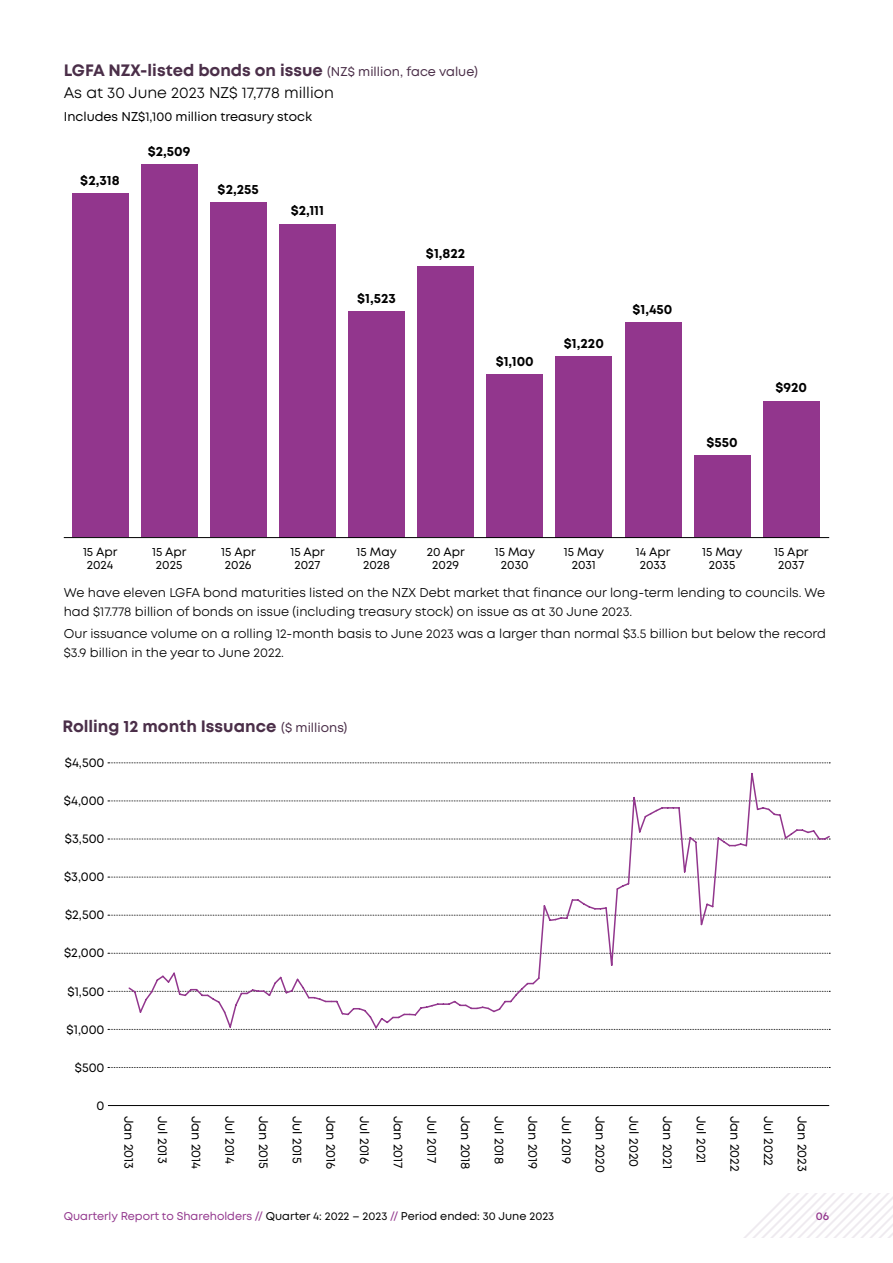
<style>
.page{position:relative;width:893px;height:1263px;background:#fff}
.page>*{position:absolute;margin:0;border:0;box-sizing:border-box;transform-origin:0 0}
.Sub-head_smaller_date{font:700 16.5px "Mont";color:#4b2f49}
.Sub-head_smaller_date-2{font:15.45px "Mont";color:#000}
.Body{font:700 13.5px "Mont";color:#000}
.Body_Mont{font:12.75px/18.3px "Mont";color:#000}
.Body-2{font:12.75px "Mont";color:#000}
.Body-3{font:12px/13.5px "Mont";color:#000;text-align:center}
.t1{font:11.25px "Mont";color:#000}
.t2{font:600 11.25px "Mont";color:#92368d}
.s1{font-weight:400;font-size:12.75px}
.s2{color:#92368d}
</style>
<div class="page">
<svg style="left:745px;top:1193px;width:148px;height:44px"></svg>
<svg style="left:108px;top:762px;width:722px;height:1px"></svg>
<svg style="left:108px;top:800px;width:19px;height:1px"></svg>
<svg style="left:108px;top:839px;width:19px;height:1px"></svg>
<svg style="left:108px;top:877px;width:19px;height:1px"></svg>
<svg style="left:108px;top:915px;width:19px;height:1px"></svg>
<svg style="left:108px;top:953px;width:19px;height:1px"></svg>
<svg style="left:108px;top:991px;width:19px;height:1px"></svg>
<svg style="left:108px;top:1029px;width:19px;height:1px"></svg>
<svg style="left:108px;top:1067px;width:722px;height:1px"></svg>
<hr style="left:108px;top:1105px;width:721px;height:1px;background:#000">
<div style="left:763px;top:401px;width:56px;height:136px;background:#92368d"></div>
<div style="left:694px;top:455px;width:56px;height:82px;background:#92368d"></div>
<div style="left:625px;top:322px;width:56px;height:215px;background:#92368d"></div>
<div style="left:556px;top:356px;width:56px;height:181px;background:#92368d"></div>
<div style="left:487px;top:374px;width:56px;height:163px;background:#92368d"></div>
<div style="left:417px;top:267px;width:57px;height:270px;background:#92368d"></div>
<div style="left:348px;top:311px;width:57px;height:226px;background:#92368d"></div>
<div style="left:141px;top:165px;width:56px;height:372px;background:#92368d"></div>
<div style="left:210px;top:202px;width:56px;height:335px;background:#92368d"></div>
<div style="left:279px;top:224px;width:57px;height:313px;background:#92368d"></div>
<div style="left:72px;top:193px;width:56px;height:344px;background:#92368d"></div>
<hr style="left:64px;top:537px;width:765px;height:1px;background:#000">
<svg style="left:127px;top:773px;width:704px;height:257px"></svg>
<p class="Sub-head_smaller_date" style="left:64px;top:59px;width:416px">LGFA NZX-listed bonds on issue <span class="s1">(NZ$ million, face value)</span></p>
<p class="Sub-head_smaller_date-2" style="left:64px;top:83px;width:272px">As at 30 June 2023 NZ$ 17,778 million</p>
<p class="Body-2" style="left:64px;top:108px;width:250px">Includes NZ$1,100 million treasury stock</p>
<p class="Body" style="left:80px;top:171px;width:41px">$2,318</p>
<p class="Body" style="left:148px;top:143px;width:44px">$2,509</p>
<p class="Body" style="left:218px;top:181px;width:43px">$2,255</p>
<p class="Body" style="left:291px;top:202px;width:35px">$2,111</p>
<p class="Body" style="left:357px;top:289px;width:40px">$1,523</p>
<p class="Body" style="left:426px;top:245px;width:41px">$1,822</p>
<p class="Body" style="left:496px;top:352px;width:40px">$1,100</p>
<p class="Body" style="left:564px;top:334px;width:42px">$1,220</p>
<p class="Body" style="left:632px;top:300px;width:42px">$1,450</p>
<p class="Body" style="left:706px;top:433px;width:33px">$550</p>
<p class="Body" style="left:775px;top:379px;width:33px">$920</p>
<p class="Body-3" style="left:774px;top:545px;width:36px">15 Apr<br>2037</p>
<p class="Body_Mont" style="left:64px;top:584px;width:763px">We have eleven LGFA bond maturities listed on the NZX Debt market that finance our long-term lending to councils. We had $17.778 billion of bonds on issue (including treasury stock) on issue as at 30 June 2023.</p>
<p class="Body_Mont" style="left:64px;top:625px;width:764px">Our issuance volume on a rolling 12-month basis to June 2023 was a larger than normal $3.5 billion but below the record $3.9 billion in the year to June 2022.</p>
<p class="Body-3" style="left:83px;top:545px;width:36px">15 Apr<br>2024</p>
<p class="Body-3" style="left:152px;top:545px;width:36px">15 Apr<br>2025</p>
<p class="Body-3" style="left:221px;top:545px;width:36px">15 Apr<br>2026</p>
<p class="Body-3" style="left:290px;top:545px;width:36px">15 Apr<br>2027</p>
<p class="Body-3" style="left:427px;top:545px;width:39px">20 Apr<br>2029</p>
<p class="Body-3" style="left:357px;top:545px;width:42px">15 May<br>2028</p>
<p class="Body-3" style="left:564px;top:545px;width:42px">15 May<br>2031</p>
<p class="Body-3" style="left:495px;top:545px;width:42px">15 May<br>2030</p>
<p class="Body-3" style="left:636px;top:545px;width:36px">14 Apr<br>2033</p>
<p class="Body-3" style="left:702px;top:545px;width:42px">15 May<br>2035</p>
<p class="Sub-head_smaller_date" style="left:62px;top:716px;width:287px">Rolling 12 month Issuance <span class="s1">($ millions)</span></p>
<p class="Body-2" style="left:65px;top:754px;width:41px">$4,500</p>
<p class="Body-2" style="left:64px;top:792px;width:42px">$4,000</p>
<p class="Body-2" style="left:65px;top:830px;width:41px">$3,500</p>
<p class="Body-2" style="left:64px;top:869px;width:42px">$3,000</p>
<p class="Body-2" style="left:65px;top:907px;width:41px">$2,500</p>
<p class="Body-2" style="left:64px;top:945px;width:42px">$2,000</p>
<p class="Body-2" style="left:68px;top:983px;width:39px">$1,500</p>
<p class="Body-2" style="left:67px;top:1021px;width:39px">$1,000</p>
<p class="Body-2" style="left:75px;top:1059px;width:31px">$500</p>
<p class="Body-2" style="left:97px;top:1097px;width:9px">0</p>
<p class="Body-2" style="left:137px;top:1116px;width:55px;rotate:90deg">Jan 2013</p>
<p class="Body-2" style="left:171px;top:1116px;width:49px;rotate:90deg">Jul 2013</p>
<p class="Body-2" style="left:205px;top:1116px;width:55px;rotate:90deg">Jan 2014</p>
<p class="Body-2" style="left:238px;top:1116px;width:49px;rotate:90deg">Jul 2014</p>
<p class="Body-2" style="left:272px;top:1116px;width:55px;rotate:90deg">Jan 2015</p>
<p class="Body-2" style="left:306px;top:1116px;width:49px;rotate:90deg">Jul 2015</p>
<p class="Body-2" style="left:339px;top:1116px;width:55px;rotate:90deg">Jan 2016</p>
<p class="Body-2" style="left:373px;top:1116px;width:49px;rotate:90deg">Jul 2016</p>
<p class="Body-2" style="left:406px;top:1116px;width:54px;rotate:90deg">Jan 2017</p>
<p class="Body-2" style="left:440px;top:1116px;width:49px;rotate:90deg">Jul 2017</p>
<p class="Body-2" style="left:474px;top:1116px;width:55px;rotate:90deg">Jan 2018</p>
<p class="Body-2" style="left:507px;top:1116px;width:50px;rotate:90deg">Jul 2018</p>
<p class="Body-2" style="left:541px;top:1116px;width:55px;rotate:90deg">Jan 2019</p>
<p class="Body-2" style="left:575px;top:1116px;width:49px;rotate:90deg">Jul 2019</p>
<p class="Body-2" style="left:608px;top:1116px;width:59px;rotate:90deg">Jan 2020</p>
<p class="Body-2" style="left:642px;top:1116px;width:53px;rotate:90deg">Jul 2020</p>
<p class="Body-2" style="left:676px;top:1116px;width:55px;rotate:90deg">Jan 2021</p>
<p class="Body-2" style="left:709px;top:1116px;width:49px;rotate:90deg">Jul 2021</p>
<p class="Body-2" style="left:743px;top:1116px;width:57px;rotate:90deg">Jan 2022</p>
<p class="Body-2" style="left:777px;top:1116px;width:52px;rotate:90deg">Jul 2022</p>
<p class="Body-2" style="left:810px;top:1116px;width:58px;rotate:90deg">Jan 2023</p>
<p class="t1" style="left:64px;top:1209px;width:492px"><span class="s2">Quarterly Report to Shareholders //</span> Quarter 4: 2022 – 2023 <span class="s2">//</span> Period ended: 30 June 2023</p>
<p class="t2" style="left:816px;top:1209px;width:15px">06</p>
</div>
